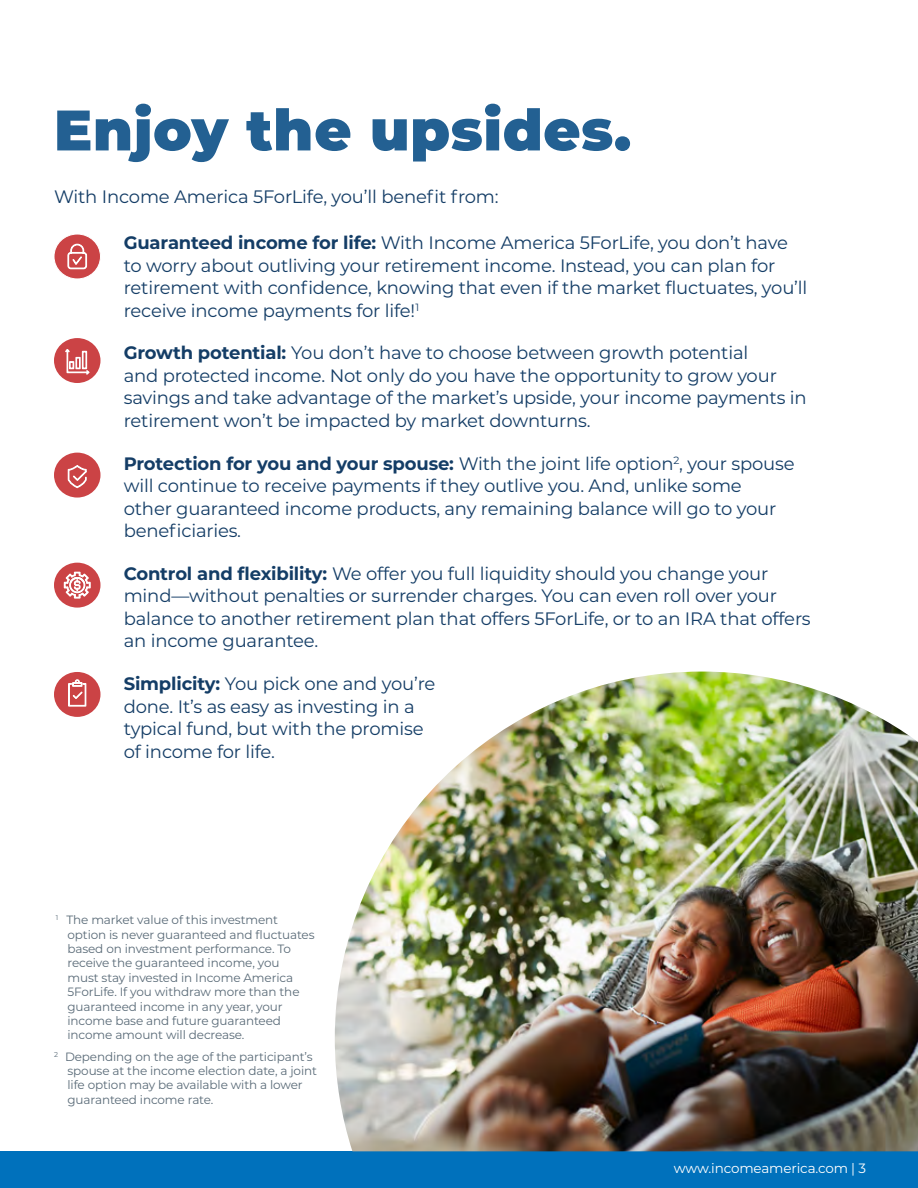
<style>
.page{position:relative;width:918px;height:1188px;background:#fff}
.page>*{position:absolute;margin:0;border:0;box-sizing:border-box;transform-origin:0 0}
.t1{font:900 57px "Montserrat";letter-spacing:.01em;color:#236092}
.t2{font:18px/22.5px "Montserrat";letter-spacing:-.01em;color:#143d66}
.t3{font:13.5px "Montserrat";letter-spacing:-.01em;color:#fff}
.t4{font:12px/14.4px "Montserrat";letter-spacing:-.01em;color:#596a77}
.s1{font-weight:700}
</style>
<div class="page">
<hr style="left:0;top:1151px;width:1px;height:37px;background:#0071bc">
<div style="left:1px;top:1151px;width:917px;height:37px;background:#0071bc"></div>
<img style="left:335px;top:672px;width:583px;height:479px">
<div style="left:54px;top:453px;width:46px;height:45px;background:#cb4345;border-radius:50%"></div>
<svg style="left:67px;top:465px;width:20px;height:23px"></svg>
<svg style="left:54px;top:234px;width:47px;height:45px"></svg>
<div style="left:54px;top:338px;width:46px;height:45px;background:#cb4345;border-radius:50%"></div>
<svg style="left:65px;top:349px;width:25px;height:26px"></svg>
<div style="left:54px;top:672px;width:46px;height:45px;background:#cb4345;border-radius:50%"></div>
<svg style="left:68px;top:679px;width:18px;height:27px"></svg>
<div style="left:54px;top:563px;width:46px;height:45px;background:#cb4345;border-radius:50%"></div>
<svg style="left:64px;top:572px;width:27px;height:36px"></svg>
<p class="t1" style="left:54px;top:87px;width:579px">Enjoy the upsides.</p>
<p class="t2" style="left:54px;top:184px;width:446px">With Income America 5ForLife, you’ll benefit from:</p>
<p class="t2" style="left:124px;top:231px;width:685px"><span class="s1">Guaranteed income for life:</span> With Income America 5ForLife, you don’t have to worry about outliving your retirement income. Instead, you can plan for retirement with confidence, knowing that even if the market fluctuates, you’ll receive income payments for life!<sup>1</sup></p>
<p class="t2" style="left:124px;top:341px;width:685px"><span class="s1">Growth potential:</span> You don’t have to choose between growth potential<br>and protected income. Not only do you have the opportunity to grow your savings and take advantage of the market’s upside, your income payments in retirement won’t be impacted by market downturns.</p>
<p class="t2" style="left:124px;top:451px;width:672px"><span class="s1">Protection for you and your spouse:</span> With the joint life option<sup>2</sup>, your spouse will continue to receive payments if they outlive you. And, unlike some<br>other guaranteed income products, any remaining balance will go to your beneficiaries.</p>
<p class="t2" style="left:124px;top:562px;width:689px"><span class="s1">Control and flexibility:</span> We offer you full liquidity should you change your mind—without penalties or surrender charges. You can even roll over your balance to another retirement plan that offers 5ForLife, or to an IRA that offers an income guarantee.</p>
<p class="t2" style="left:124px;top:672px;width:313px"><span class="s1">Simplicity:</span> You pick one and you’re done. It’s as easy as investing in a typical fund, but with the promise of income for life.</p>
<p class="t4" style="left:68px;top:912px;width:249px;text-indent:-12px"><sup>1</sup> The market value of this investment option is never guaranteed and fluctuates based on investment performance. To receive the guaranteed income, you<br>must stay invested in Income America 5ForLife. If you withdraw more than the guaranteed income in any year, your income base and future guaranteed income amount will decrease.</p>
<p class="t4" style="left:68px;top:1049px;width:251px;text-indent:-14px"><sup>2</sup> Depending on the age of the participant’s spouse at the income election date, a joint life option may be available with a lower guaranteed income rate.</p>
<p class="t3" style="left:674px;top:1159px;width:194px">www.incomeamerica.com | 3</p>
</div>
